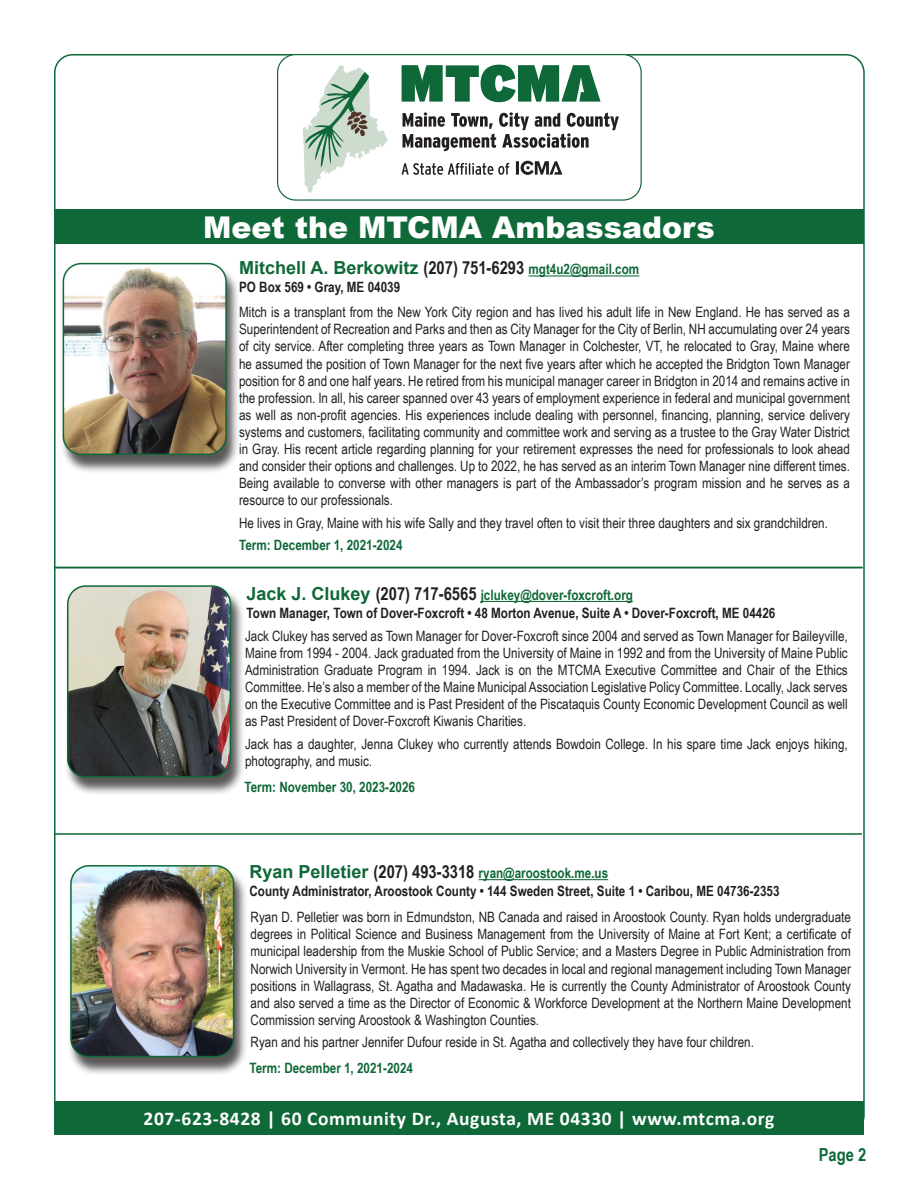
<style>
.page{position:relative;width:918px;height:1188px;background:#fff}
.page>*{position:absolute;margin:0;border:0;box-sizing:border-box;transform-origin:0 0}
.t1{font:900 30px "Arial";color:#fff}
.t2{font:700 19.5px "Calibri";letter-spacing:.03em;color:#fff}
.t3{font:700 18px "Arial";color:#0f6838}
.t4{font:700 18px "Arial Narrow";color:#0f6838}
.t5{font:14.25px/17.1px "Arial Narrow";color:#231f20;text-align:justify}
.t6{font:700 14.25px "Arial Narrow";color:#231f20}
.t7{font:700 14.25px "Arial Narrow";color:#0f6838}
.s1{font-family:"Arial Narrow";color:#231f20}
.s2{font-family:"Arial Narrow";font-size:14.25px}
.s3{font-family:"Arial";font-size:18px}
.s4{font-size:18px;color:#231f20}
</style>
<div class="page">
<div style="left:54px;top:1101px;width:810px;height:34px;background:#0f6838"></div>
<div style="left:54px;top:209px;width:810px;height:35px;background:#0f6838"></div>
<svg style="left:403px;top:112px;width:216px;height:39px"></svg>
<svg style="left:516px;top:161px;width:46px;height:14px"></svg>
<svg style="left:402px;top:163px;width:107px;height:12px"></svg>
<svg style="left:402px;top:65px;width:199px;height:37px"></svg>
<svg style="left:303px;top:65px;width:85px;height:128px"></svg>
<div style="left:277px;top:54px;width:365px;height:147px;border:1px solid #0f6838;border-radius:18px"></div>
<div style="left:60px;top:265px;width:180px;height:209px;background:#231f20;opacity:.75"></div>
<img style="left:63px;top:264px;width:163px;height:190px">
<div style="left:63px;top:263px;width:164px;height:192px;border:2px solid #0f6838;border-radius:18px"></div>
<hr style="left:529px;top:275px;width:110px;height:1px;background:#0f6838">
<div style="left:64px;top:588px;width:180px;height:208px;background:#231f20;opacity:.75"></div>
<img style="left:68px;top:588px;width:162px;height:188px">
<div style="left:67px;top:585px;width:164px;height:193px;border:2px solid #0f6838;border-radius:18px"></div>
<hr style="left:481px;top:601px;width:152px;height:1px;background:#0f6838">
<hr style="left:479px;top:879px;width:129px;height:1px;background:#0f6838">
<div style="left:67px;top:867px;width:181px;height:209px;background:#231f20;opacity:.75"></div>
<img style="left:71px;top:866px;width:163px;height:191px">
<div style="left:70px;top:865px;width:164px;height:192px;border:2px solid #0f6838;border-radius:18px"></div>
<hr style="left:55px;top:567px;width:807px;height:1px;background:#0f6838">
<hr style="left:54px;top:833px;width:808px;height:2px;background:#0f6838">
<p class="t1" style="left:203px;top:205px;width:513px">Meet the MTCMA Ambassadors</p>
<p class="t3" style="left:239px;top:255px;width:402px">Mitchell A. Berkowitz <span class="s1">(207) 751-6293</span> <span class="s2">mgt4u2@gmail.com</span></p>
<p class="t6" style="left:239px;top:277px;width:163px">PO Box 569 • Gray, ME 04039</p>
<p class="t5" style="left:239px;top:303px;width:612px">Mitch is a transplant from the New York City region and has lived his adult life in New England. He has served as a Superintendent of Recreation and Parks and then as City Manager for the City of Berlin, NH accumulating over 24 years of city service. After completing three years as Town Manager in Colchester, VT, he relocated to Gray, Maine where he assumed the position of Town Manager for the next five years after which he accepted the Bridgton Town Manager position for 8 and one half years. He retired from his municipal manager career in Bridgton in 2014 and remains active in the profession. In all, his career spanned over 43 years of employment experience in federal and municipal government as well as non-profit agencies. His experiences include dealing with personnel, financing, planning, service delivery systems and customers, facilitating community and committee work and serving as a trustee to the Gray Water District in Gray. His recent article regarding planning for your retirement expresses the need for professionals to look ahead and consider their options and challenges. Up to 2022, he has served as an interim Town Manager nine different times.<br>Being available to converse with other managers is part of the Ambassador’s program mission and he serves as a resource to our professionals.</p>
<p class="t5" style="left:239px;top:514px;width:590px">He lives in Gray, Maine with his wife Sally and they travel often to visit their three daughters and six grandchildren.</p>
<p class="t7" style="left:239px;top:534px;width:165px">Term: December 1, 2021-2024</p>
<p class="t7" style="left:247px;top:584px;width:388px"><span class="s3">Jack J. Clukey</span> <span class="s4">(207) 717-6565</span> jclukey@dover-foxcroft.org</p>
<p class="t6" style="left:247px;top:602px;width:530px">Town Manager, Town of Dover-Foxcroft • 48 Morton Avenue, Suite A • Dover-Foxcroft, ME 04426</p>
<p class="t5" style="left:245px;top:627px;width:604px">Jack Clukey has served as Town Manager for Dover-Foxcroft since 2004 and served as Town Manager for Baileyville, Maine from 1994 - 2004. Jack graduated from the University of Maine in 1992 and from the University of Maine Public Administration Graduate Program in 1994. Jack is on the MTCMA Executive Committee and Chair of the Ethics Committee. He’s also a member of the Maine Municipal Association Legislative Policy Committee. Locally, Jack serves on the Executive Committee and is Past President of the Piscataquis County Economic Development Council as well as Past President of Dover-Foxcroft Kiwanis Charities.</p>
<p class="t5" style="left:245px;top:735px;width:604px">Jack has a daughter, Jenna Clukey who currently attends Bowdoin College. In his spare time Jack enjoys hiking, photography, and music.</p>
<p class="t7" style="left:244px;top:776px;width:172px">Term: November 30, 2023-2026</p>
<p class="t7" style="left:250px;top:862px;width:360px"><span class="s3">Ryan Pelletier</span> <span class="s4">(207) 493-3318</span> ryan@aroostook.me.us</p>
<p class="t6" style="left:250px;top:880px;width:532px">County Administrator, Aroostook County • 144 Sweden Street, Suite 1 • Caribou, ME 04736-2353</p>
<p class="t5" style="left:251px;top:908px;width:602px">Ryan D. Pelletier was born in Edmundston, NB Canada and raised in Aroostook County. Ryan holds undergraduate degrees in Political Science and Business Management from the University of Maine at Fort Kent; a certificate of municipal leadership from the Muskie School of Public Service; and a Masters Degree in Public Administration from Norwich University in Vermont. He has spent two decades in local and regional management including Town Manager positions in Wallagrass, St. Agatha and Madawaska. He is currently the County Administrator of Aroostook County and also served a time as the Director of Economic &amp; Workforce Development at the Northern Maine Development Commission serving Aroostook &amp; Washington Counties.</p>
<p class="t5" style="left:251px;top:1033px;width:505px">Ryan and his partner Jennifer Dufour reside in St. Agatha and collectively they have four children.</p>
<p class="t7" style="left:250px;top:1057px;width:165px">Term: December 1, 2021-2024</p>
<p class="t2" style="left:144px;top:1104px;width:632px">207-623-8428 | 60 Community Dr., Augusta, ME 04330 | www.mtcma.org</p>
<p class="t4" style="left:819px;top:1141px;width:49px">Page 2</p>
</div>
